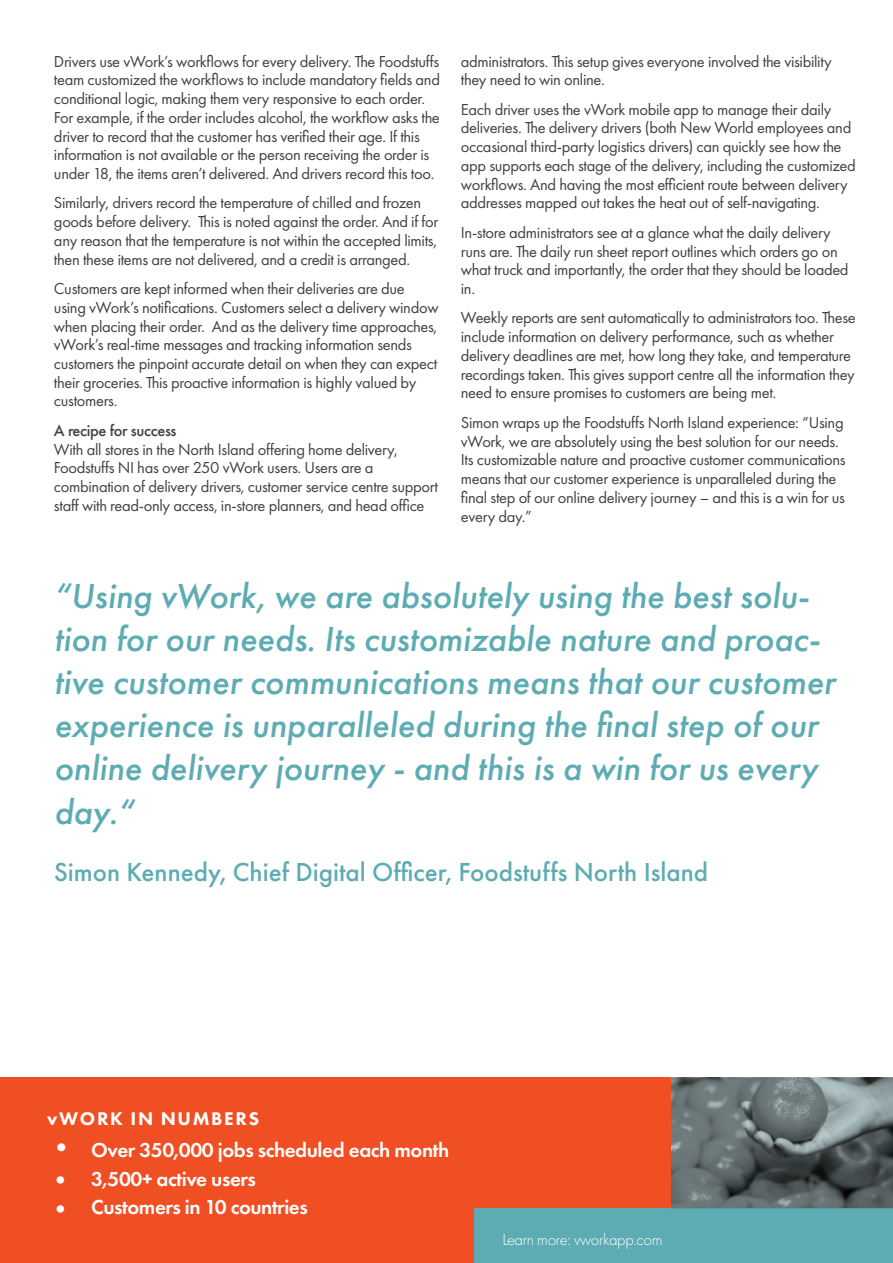
<style>
.page{position:relative;width:893px;height:1263px;background:#fff}
.page>*{position:absolute;margin:0;border:0;box-sizing:border-box;transform-origin:0 0}
.t1{font:italic 500 36px/43.2px "Futura PT";color:#5eacb3}
.t2{font:500 27px "Futura PT";color:#5eacb3}
.t3{font:600 21px "Futura PT";letter-spacing:-.02em;color:#fff}
.t4{font:800 19.05px "Futura PT";letter-spacing:.085em;color:#fff}
.t5{font:16.5px/18.8px "Futura PT";letter-spacing:-.02em;color:#414042}
.t6{font:300 16.5px "Futura PT";letter-spacing:-.02em;color:#fff}
.t7{font:500 16.5px "Futura PT";letter-spacing:-.02em;color:#414042}
.s1{font-size:28.5px}
.s2{font-size:26.7px}
</style>
<div class="page">
<div style="left:0;top:1077px;width:743px;height:186px;background:#f04e23"></div>
<div style="left:475px;top:1208px;width:418px;height:55px;background:#5eacb3"></div>
<svg style="left:671px;top:1078px;width:222px;height:131px"></svg>
<p class="t5" style="left:54px;top:52px;width:387px">Drivers use vWork’s workflows for every delivery. The Foodstuffs team customized the workflows to include mandatory fields and conditional logic, making them very responsive to each order.<br>For example, if the order includes alcohol, the workflow asks the driver to record that the customer has verified their age. If this information is not available or the person receiving the order is under 18, the items aren’t delivered. And drivers record this too.</p>
<p class="t5" style="left:54px;top:193px;width:386px">Similarly, drivers record the temperature of chilled and frozen goods before delivery. This is noted against the order. And if for any reason that the temperature is not within the accepted limits, then these items are not delivered, and a credit is arranged.</p>
<p class="t5" style="left:54px;top:279px;width:386px">Customers are kept informed when their deliveries are due using vWork’s notifications. Customers select a delivery window when placing their order. And as the delivery time approaches, vWork’s real-time messages and tracking information sends customers the pinpoint accurate detail on when they can expect their groceries. This proactive information is highly valued by customers.</p>
<p class="t7" style="left:54px;top:420px;width:124px">A recipe for success</p>
<p class="t5" style="left:54px;top:440px;width:386px">With all stores in the North Island offering home delivery, Foodstuffs NI has over 250 vWork users. Users are a combination of delivery drivers, customer service centre support staff with read-only access, in-store planners, and head office</p>
<p class="t5" style="left:461px;top:52px;width:372px">administrators. This setup gives everyone involved the visibility they need to win online.</p>
<p class="t5" style="left:461px;top:100px;width:396px">Each driver uses the vWork mobile app to manage their daily deliveries. The delivery drivers (both New World employees and occasional third-party logistics drivers) can quickly see how the app supports each stage of the delivery, including the customized workflows. And having the most efficient route between delivery addresses mapped out takes the heat out of self-navigating.</p>
<p class="t5" style="left:461px;top:223px;width:389px">In-store administrators see at a glance what the daily delivery runs are. The daily run sheet report outlines which orders go on what truck and importantly, the order that they should be loaded in.</p>
<p class="t5" style="left:461px;top:308px;width:396px">Weekly reports are sent automatically to administrators too. These include information on delivery performance, such as whether delivery deadlines are met, how long they take, and temperature recordings taken. This gives support centre all the information they need to ensure promises to customers are being met.</p>
<p class="t5" style="left:461px;top:413px;width:386px">Simon wraps up the Foodstuffs North Island experience: “Using vWork, we are absolutely using the best solution for our needs.<br>Its customizable nature and proactive customer communications means that our customer experience is unparalleled during the final step of our online delivery journey – and this is a win for us every day.”</p>
<p class="t1" style="left:54px;top:574px;width:783px">“Using vWork, we are absolutely using the best solu&shy;tion for our needs. Its customizable nature and proac&shy;tive customer communications means that our customer experience is unparalleled during the final step of our online delivery journey - and this is a win for us every day.“</p>
<h2 class="t2" style="left:54px;top:856px;width:656px">Simon Kennedy, Chief Digital Officer, Foodstuffs North Island</h2>
<p class="t4" style="left:47px;top:1106px;width:213px">vWORK IN NUMBERS</p>
<p class="t3" style="left:47px;top:1137px;width:403px"><span class="s1">•</span> Over 350,000 jobs scheduled each month</p>
<p class="t3" style="left:47px;top:1165px;width:210px"><span class="s2">•</span> 3,500+ active users</p>
<p class="t3" style="left:47px;top:1193px;width:262px"><span class="s2">•</span> Customers in 10 countries</p>
<p class="t6" style="left:502px;top:1230px;width:162px">Learn more: vworkapp.com</p>
</div>
